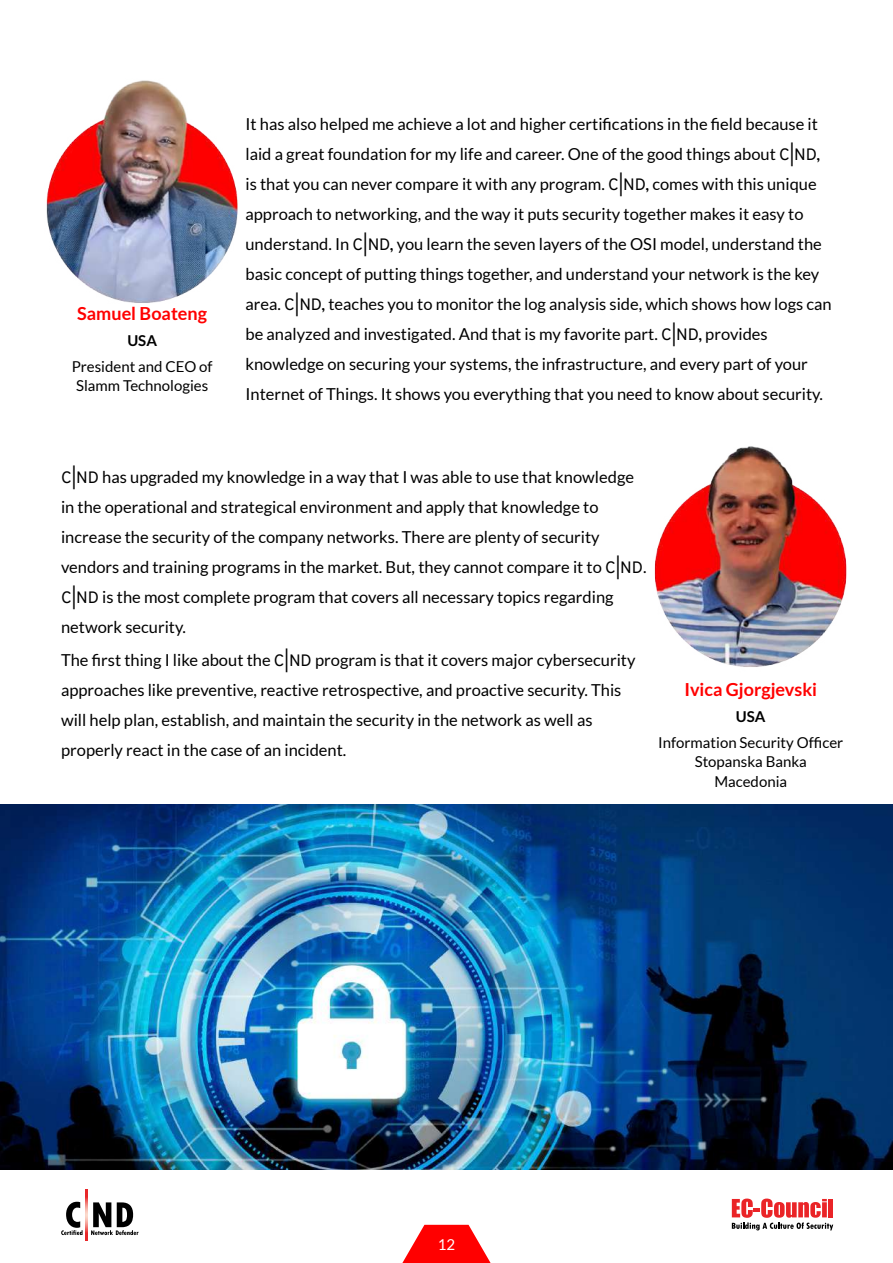
<style>
.page{position:relative;width:893px;height:1263px;background:#fff}
.page>*{position:absolute;margin:0;border:0;box-sizing:border-box;transform-origin:0 0}
.t1{font:700 18px "Lato";color:#f00}
.t2{font:16.5px/30px "Lato";color:#000}
.t3{font:15px/19.5px "Lato";color:#000}
.t4{font:700 15px "Lato";color:#000}
.t5{font:15px "Lato";color:#fff}
.s1{font-family:"Overpass"}
</style>
<div class="page">
<img style="left:654px;top:446px;width:193px;height:221px">
<img style="left:46px;top:80px;width:192px;height:223px">
<svg style="left:402px;top:1225px;width:89px;height:38px"></svg>
<svg style="left:61px;top:1202px;width:22px;height:33px"></svg>
<svg style="left:91px;top:1202px;width:47px;height:33px"></svg>
<svg style="left:86px;top:1189px;width:2px;height:51px"></svg>
<svg style="left:732px;top:1198px;width:101px;height:32px"></svg>
<img style="left:0;top:804px;width:893px;height:365px">
<p class="t1" style="left:77px;top:303px;width:131px">Samuel Boateng</p>
<p class="t4" style="left:127px;top:332px;width:31px">USA</p>
<p class="t3" style="left:72px;top:357px;width:142px">President and CEO of<br>Slamm Technologies</p>
<p class="t2" style="left:245px;top:109px;width:588px">It has also helped me achieve a lot and higher certifications in the field because it laid a great foundation for my life and career. One of the good things about <span class="s1">C|ND, </span>is that you can never compare it with any program. <span class="s1">C|ND,</span> comes with this unique approach to networking, and the way it puts security together makes it easy to understand. In <span class="s1">C|ND,</span> you learn the seven layers of the OSI model, understand the basic concept of putting things together, and understand your network is the key area. <span class="s1">C|ND,</span> teaches you to monitor the log analysis side, which shows how logs can be analyzed and investigated. And that is my favorite part. <span class="s1">C|ND,</span> provides knowledge on securing your systems, the infrastructure, and every part of your Internet of Things. It shows you everything that you need to know about security.</p>
<p class="t2" style="left:61px;top:462px;width:587px"><span class="s1">C|ND</span> has upgraded my knowledge in a way that I was able to use that knowledge in the operational and strategical environment and apply that knowledge to increase the security of the company networks. There are plenty of security vendors and training programs in the market. But, they cannot compare it to <span class="s1">C|ND</span>.<br><span class="s1">C|ND</span> is the most complete program that covers all necessary topics regarding network security.</p>
<p class="t2" style="left:61px;top:645px;width:576px">The first thing I like about the <span class="s1">C|ND</span> program is that it covers major cybersecurity approaches like preventive, reactive retrospective, and proactive security. This will help plan, establish, and maintain the security in the network as well as properly react in the case of an incident.</p>
<p class="t1" style="left:684px;top:679px;width:134px">Ivica Gjorgjevski</p>
<p class="t4" style="left:736px;top:708px;width:31px">USA</p>
<p class="t3" style="left:658px;top:733px;width:187px;text-align:center">Information Security Officer<br>Stopanska Banka<br>Macedonia</p>
<p class="t5" style="left:438px;top:1236px;width:19px">12</p>
</div>
